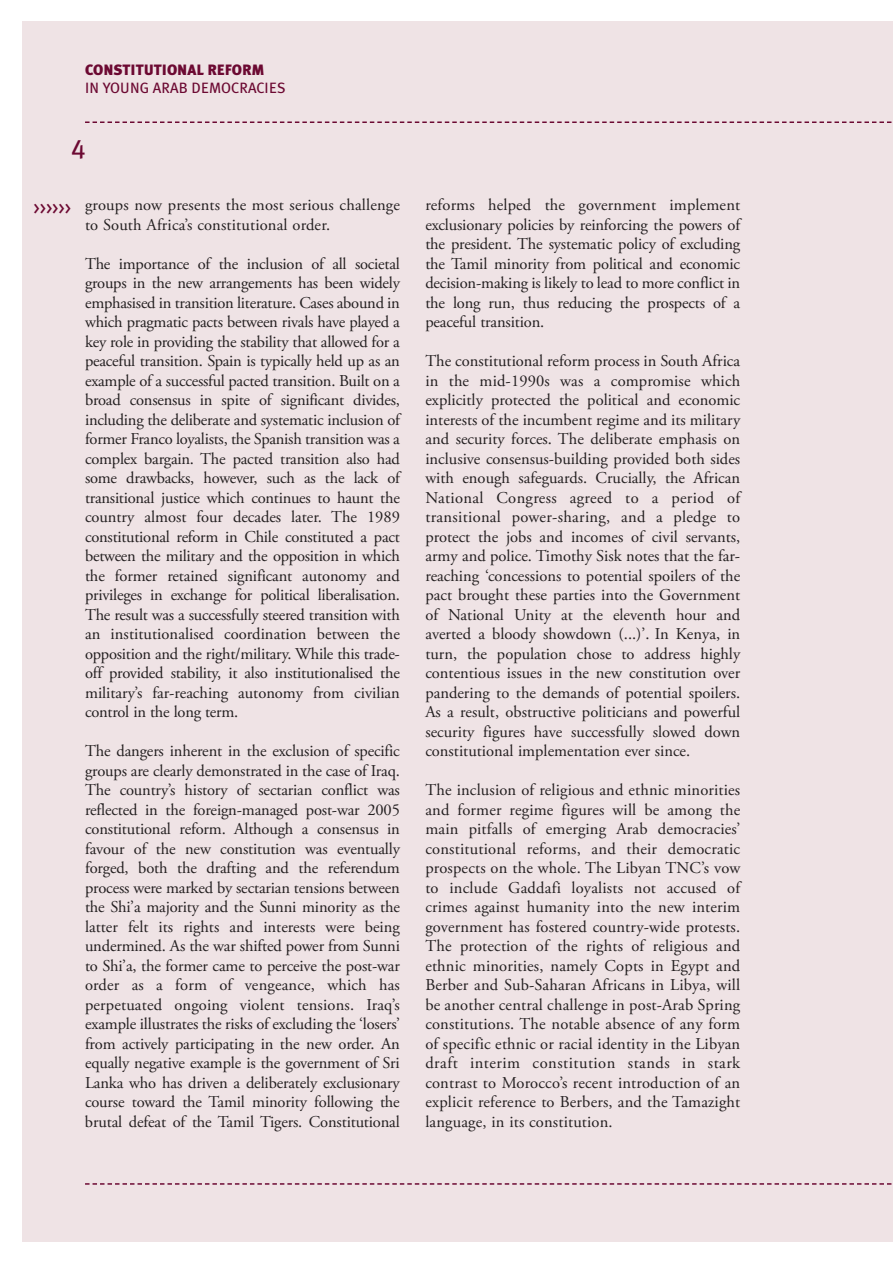
<style>
.page{position:relative;width:893px;height:1263px;background:#fff}
.page>*{position:absolute;margin:0;border:0;box-sizing:border-box;transform-origin:0 0}
.t1{font:27px "Meta Plus Book Caps";color:#6c0932}
.t2{font:18px "Meta Plus Book Caps";color:#6c0932}
.t3{font:16.5px/19.5px "Adobe Garamond Pro";color:#231f20;text-align:justify}
.t4{font:15px "Meta Plus";color:#6c0932}
.t5{font:900 15px "Meta Plus";color:#6c0932}
</style>
<div class="page">
<div style="left:22px;top:22px;width:871px;height:1220px;background:#efe3e5"></div>
<svg style="left:85px;top:121px;width:807px;height:2px"></svg>
<svg style="left:85px;top:1183px;width:807px;height:2px"></svg>
<p class="t5" style="left:85px;top:61px;width:181px">CONSTITUTIONAL REFORM</p>
<p class="t4" style="left:85px;top:79px;width:202px">IN YOUNG ARAB DEMOCRACIES</p>
<h1 class="t1" style="left:71px;top:133px;width:16px">4</h1>
<p class="t2" style="left:34px;top:197px;width:39px">&gt;&gt;&gt;&gt;&gt;&gt;</p>
<p class="t3" style="left:85px;top:196px;width:316px">groups now presents the most serious challenge to South Africa’s constitutional order.</p>
<p class="t3" style="left:85px;top:255px;width:316px">The importance of the inclusion of all societal groups in the new arrangements has been widely emphasised in transition literature. Cases abound in which pragmatic pacts between rivals have played a key role in providing the stability that allowed for a peaceful transition. Spain is typically held up as an example of a successful pacted transition. Built on a broad consensus in spite of significant divides, including the deliberate and systematic inclusion of former Franco loyalists, the Spanish transition was a complex bargain. The pacted transition also had some drawbacks, however, such as the lack of transitional justice which continues to haunt the country almost four decades later. The 1989 constitutional reform in Chile constituted a pact between the military and the opposition in which the former retained significant autonomy and privileges in exchange for political liberalisation.<br>The result was a successfully steered transition with an institutionalised coordination between the opposition and the right/military. While this trade&shy;off provided stability, it also institutionalised the military’s far-reaching autonomy from civilian control in the long term.</p>
<p class="t3" style="left:85px;top:742px;width:316px">The dangers inherent in the exclusion of specific groups are clearly demonstrated in the case of Iraq.<br>The country’s history of sectarian conflict was reflected in the foreign-managed post-war 2005 constitutional reform. Although a consensus in favour of the new constitution was eventually forged, both the drafting and the referendum process were marked by sectarian tensions between the Shi’a majority and the Sunni minority as the latter felt its rights and interests were being undermined. As the war shifted power from Sunni to Shi’a, the former came to perceive the post-war order as a form of vengeance, which has perpetuated ongoing violent tensions. Iraq’s example illustrates the risks of excluding the ‘losers’ from actively participating in the new order. An equally negative example is the government of Sri Lanka who has driven a deliberately exclusionary course toward the Tamil minority following the brutal defeat of the Tamil Tigers. Constitutional</p>
<p class="t3" style="left:425px;top:196px;width:316px">reforms helped the government implement exclusionary policies by reinforcing the powers of the president. The systematic policy of excluding the Tamil minority from political and economic decision-making is likely to lead to more conflict in the long run, thus reducing the prospects of a peaceful transition.</p>
<p class="t3" style="left:425px;top:352px;width:316px">The constitutional reform process in South Africa in the mid-1990s was a compromise which explicitly protected the political and economic interests of the incumbent regime and its military and security forces. The deliberate emphasis on inclusive consensus-building provided both sides with enough safeguards. Crucially, the African National Congress agreed to a period of transitional power-sharing, and a pledge to protect the jobs and incomes of civil servants, army and police. Timothy Sisk notes that the far&shy;reaching ‘concessions to potential spoilers of the pact brought these parties into the Government of National Unity at the eleventh hour and averted a bloody showdown (...)’. In Kenya, in turn, the population chose to address highly contentious issues in the new constitution over pandering to the demands of potential spoilers.<br>As a result, obstructive politicians and powerful security figures have successfully slowed down constitutional implementation ever since.</p>
<p class="t3" style="left:425px;top:781px;width:316px">The inclusion of religious and ethnic minorities and former regime figures will be among the main pitfalls of emerging Arab democracies’ constitutional reforms, and their democratic prospects on the whole. The Libyan TNC’s vow to include Gaddafi loyalists not accused of crimes against humanity into the new interim government has fostered country-wide protests.<br>The protection of the rights of religious and ethnic minorities, namely Copts in Egypt and Berber and Sub-Saharan Africans in Libya, will be another central challenge in post-Arab Spring constitutions. The notable absence of any form of specific ethnic or racial identity in the Libyan draft interim constitution stands in stark contrast to Morocco’s recent introduction of an explicit reference to Berbers, and the Tamazight language, in its constitution.</p>
</div>
